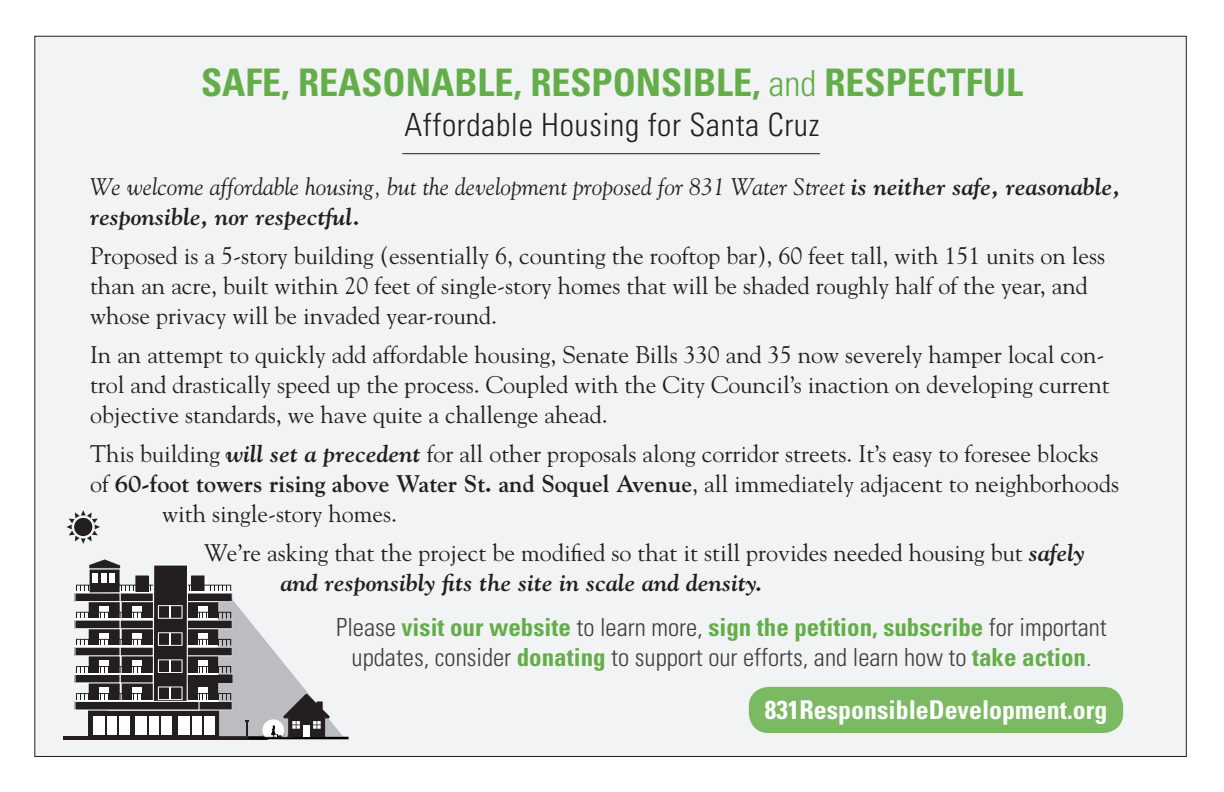
<style>
.page{position:relative;width:1224px;height:792px;background:#fff}
.page>*{position:absolute;margin:0;border:0;box-sizing:border-box;transform-origin:0 0}
.t1{font:700 condensed 38px "Univers";color:#64ae4a}
.t2{font:300 condensed 32px "Univers";letter-spacing:.02em;color:#231f20}
.t3{font:700 condensed 25.8px "Univers";color:#fff}
.t4{font:300 condensed 25px/30px "Univers";color:#3e3e3f;text-align:center}
.t5{font:24px/30px "Goudy";color:#231f20}
.t6{font:italic 24px/30px "Goudy";color:#231f20}
.t7{font:700 24px "Goudy";color:#231f20}
.s1{font-weight:300;font-size:36px}
.s2{font-weight:700}
.s3{font-weight:700;font-style:italic}
.s4{font-weight:400}
.s5{font-weight:700;color:#64ae4a}
.s6{color:#57585a}
</style>
<div class="page">
<div style="left:35px;top:36px;width:1151px;height:720px;background:#f2f3f4"></div>
<div style="left:749px;top:687px;width:374px;height:46px;background:#7bb962;border-radius:20px"></div>
<hr style="left:63px;top:736px;width:206px;height:3px;background:#231f20">
<svg style="left:66px;top:510px;width:34px;height:34px"></svg>
<svg style="left:262px;top:719px;width:22px;height:22px"></svg>
<svg style="left:74px;top:559px;width:275px;height:180px"></svg>
<div style="left:303px;top:725px;width:7px;height:11px;background:#fff"></div>
<hr style="left:402px;top:153px;width:418px;height:1px;background:#231f20">
<h1 class="t1" style="left:201px;top:59px;width:817px">safe, Reasonable, Responsible, <span class="s1">and</span> Respectful</h1>
<h2 class="t2" style="left:405px;top:105px;width:416px">Affordable Housing for Santa Cruz</h2>
<p class="t6" style="left:90px;top:171px;width:1032px">We welcome affordable housing, but the development proposed for 831 Water Street <span class="s2">is neither safe, reasonable, responsible, nor respectful.</span></p>
<p class="t5" style="left:90px;top:239px;width:1017px">Proposed is a 5-story building (essentially 6, counting the rooftop bar), 60 feet tall, with 151 units on less than an acre, built within 20 feet of single-story homes that will be shaded roughly half of the year, and whose privacy will be invaded year-round.</p>
<p class="t5" style="left:90px;top:338px;width:1021px">In an attempt to quickly add affordable housing, Senate Bills 330 and 35 now severely hamper local con&shy;trol and drastically speed up the process. Coupled with the City Council’s inaction on developing current objective standards, we have quite a challenge ahead.</p>
<p class="t5" style="left:90px;top:437px;width:1010px">This building <span class="s3">will set a precedent</span> for all other proposals along corridor streets. It’s easy to foresee blocks</p>
<p class="t7" style="left:90px;top:468px;width:1031px"><span class="s4">of</span> 60-foot towers rising above Water St. and Soquel Avenue<span class="s4">, all immediately adjacent to neighborhoods</span></p>
<p class="t5" style="left:162px;top:497px;width:237px">with single-story homes.</p>
<p class="t5" style="left:281px;top:536px;width:806px;text-indent:-77px">We’re asking that the project be modified so that it still provides needed housing but <span class="s3">safely and responsibly fits the site in scale and density.</span></p>
<p class="t4" style="left:336px;top:612px;width:772px">Please <span class="s5">visit our website</span> to learn more, <span class="s5">sign the petition, subscribe</span> for important updates, consider <span class="s5">donating</span> to support our efforts, and learn how to <span class="s5">take action</span><span class="s6">.</span></p>
<p class="t3" style="left:765px;top:694px;width:344px">831ResponsibleDevelopment.org</p>
</div>
